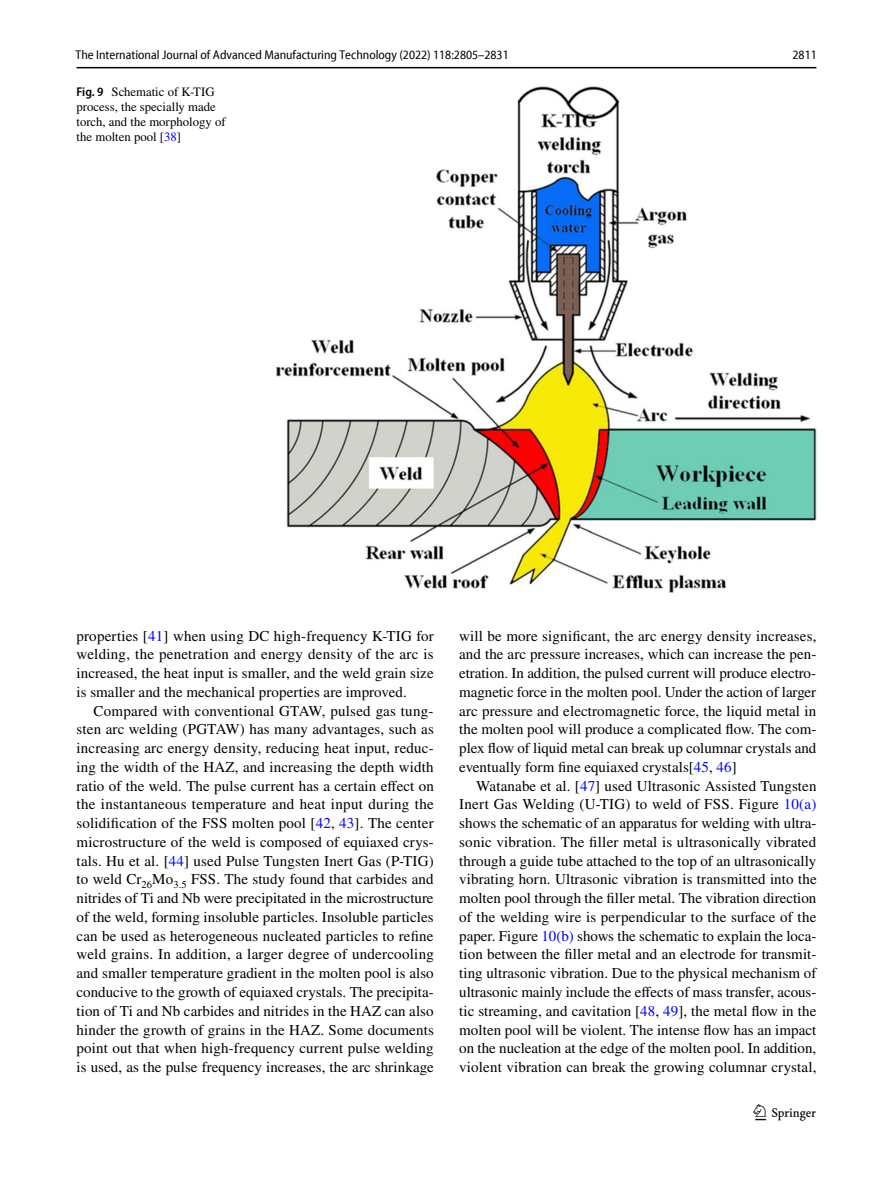
<style>
.page{position:relative;width:893px;height:1187px;background:#fff}
.page>*{position:absolute;margin:0;border:0;box-sizing:border-box;transform-origin:0 0}
.t1{font:22.5px "Springnew Regular 3";color:#000}
.t2{font:15px/18.8px "STIX";letter-spacing:.005em;color:#000;text-align:justify}
.t3{font:12.75px/15px "STIX";color:#000}
.t4{font:semi-condensed 12.75px "Myriad Pro Unic";color:#000}
.s1{font-family:"Myriad Pro";font-weight:600;font-stretch:semi-condensed}
.s2{color:#00f}
</style>
<div class="page">
<hr style="left:77px;top:67px;width:739px;height:1px;background:#000">
<img style="left:276px;top:87px;width:540px;height:505px">
<p class="t4" style="left:76px;top:50px;width:435px">The International Journal of Advanced Manufacturing Technology (2022) 118:2805–2831</p>
<p class="t4" style="left:792px;top:50px;width:26px">2811</p>
<p class="t3" style="left:77px;top:85px;width:151px"><span class="s1">Fig. 9</span> Schematic of K-TIG process, the specially made torch, and the morphology of the molten pool [<span class="s2">38</span>]</p>
<p class="t2" style="left:77px;top:627px;width:359px">properties [<span class="s2">41</span>] when using DC high-frequency K-TIG for welding, the penetration and energy density of the arc is increased, the heat input is smaller, and the weld grain size is smaller and the mechanical properties are improved.</p>
<p class="t2" style="left:77px;top:702px;width:359px;text-indent:17px">Compared with conventional GTAW, pulsed gas tung&shy;sten arc welding (PGTAW) has many advantages, such as increasing arc energy density, reducing heat input, reduc&shy;ing the width of the HAZ, and increasing the depth width ratio of the weld. The pulse current has a certain effect on the instantaneous temperature and heat input during the solidification of the FSS molten pool [<span class="s2">42</span>, <span class="s2">43</span>]. The center microstructure of the weld is composed of equiaxed crys&shy;tals. Hu et al. [<span class="s2">44</span>] used Pulse Tungsten Inert Gas (P-TIG) to weld Cr<sub>26</sub>Mo<sub>3.5</sub> FSS. The study found that carbides and nitrides of Ti and Nb were precipitated in the microstructure of the weld, forming insoluble particles. Insoluble particles can be used as heterogeneous nucleated particles to refine weld grains. In addition, a larger degree of undercooling and smaller temperature gradient in the molten pool is also conducive to the growth of equiaxed crystals. The precipita&shy;tion of Ti and Nb carbides and nitrides in the HAZ can also hinder the growth of grains in the HAZ. Some documents point out that when high-frequency current pulse welding is used, as the pulse frequency increases, the arc shrinkage</p>
<p class="t2" style="left:459px;top:627px;width:359px">will be more significant, the arc energy density increases, and the arc pressure increases, which can increase the pen&shy;etration. In addition, the pulsed current will produce electro&shy;magnetic force in the molten pool. Under the action of larger arc pressure and electromagnetic force, the liquid metal in the molten pool will produce a complicated flow. The com&shy;plex flow of liquid metal can break up columnar crystals and eventually form fine equiaxed crystals[<span class="s2">45</span>, <span class="s2">46</span>]</p>
<p class="t2" style="left:459px;top:777px;width:359px;text-indent:17px">Watanabe et al. [<span class="s2">47</span>] used Ultrasonic Assisted Tungsten Inert Gas Welding (U-TIG) to weld of FSS. Figure <span class="s2">10(a) </span>shows the schematic of an apparatus for welding with ultra&shy;sonic vibration. The filler metal is ultrasonically vibrated through a guide tube attached to the top of an ultrasonically vibrating horn. Ultrasonic vibration is transmitted into the molten pool through the filler metal. The vibration direction of the welding wire is perpendicular to the surface of the paper. Figure <span class="s2">10(b)</span> shows the schematic to explain the loca&shy;tion between the filler metal and an electrode for transmit&shy;ting ultrasonic vibration. Due to the physical mechanism of ultrasonic mainly include the effects of mass transfer, acous&shy;tic streaming, and cavitation [<span class="s2">48</span>, <span class="s2">49</span>], the metal flow in the molten pool will be violent. The intense flow has an impact on the nucleation at the edge of the molten pool. In addition, violent vibration can break the growing columnar crystal,</p>
<h1 class="t1" style="left:755px;top:1104px;width:62px">1 3</h1>
</div>
